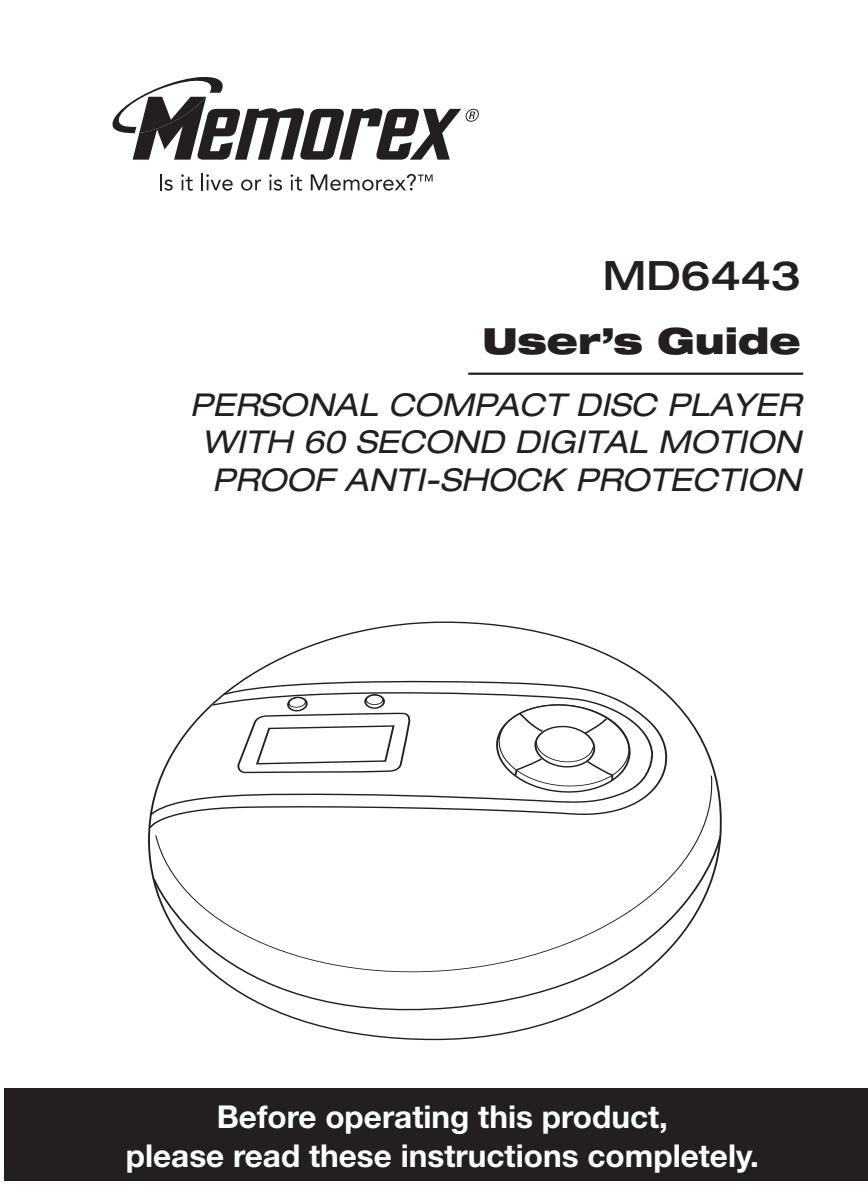
<style>
.page{position:relative;width:868px;height:1187px;background:#fff}
.page>*{position:absolute;margin:0;border:0;box-sizing:border-box;transform-origin:0 0}
.t1{font:500 expanded 40.5px "Helvetica Neue";color:#231f20}
.t2{font:900 expanded 36px "Helvetica Neue";color:#231f20}
.t3{font:italic expanded 31.5px/37.8px "Helvetica Neue";color:#231f20;text-align:right}
.t4{font:700 31.5px/38.2px "Helvetica Neue";color:#fff;text-align:center}
</style>
<div class="page">
<svg style="left:113px;top:77px;width:365px;height:83px"></svg>
<svg style="left:160px;top:174px;width:13px;height:16px"></svg>
<svg style="left:181px;top:174px;width:12px;height:16px"></svg>
<svg style="left:201px;top:173px;width:32px;height:17px"></svg>
<svg style="left:241px;top:179px;width:20px;height:11px"></svg>
<svg style="left:269px;top:174px;width:13px;height:16px"></svg>
<svg style="left:290px;top:174px;width:12px;height:16px"></svg>
<svg style="left:311px;top:174px;width:121px;height:16px"></svg>
<div style="left:4px;top:1087px;width:863px;height:93px;background:#231f20"></div>
<svg style="left:148px;top:621px;width:573px;height:419px"></svg>
<svg style="left:152px;top:835px;width:569px;height:192px"></svg>
<svg style="left:148px;top:676px;width:539px;height:153px"></svg>
<svg style="left:148px;top:684px;width:506px;height:132px"></svg>
<svg style="left:495px;top:702px;width:136px;height:72px"></svg>
<div style="left:364px;top:694px;width:21px;height:15px;border:2px solid #231f20;border-radius:50%"></div>
<div style="left:366px;top:694px;width:17px;height:11px;border:1px solid #231f20;border-radius:50%"></div>
<svg style="left:236px;top:696px;width:175px;height:77px"></svg>
<svg style="left:155px;top:774px;width:563px;height:208px"></svg>
<hr style="left:468px;top:372px;width:335px;height:3px;background:#231f20">
<p class="t1" style="left:602px;top:261px;width:199px">MD6443</p>
<p class="t2" style="left:482px;top:327px;width:319px">User’s Guide</p>
<p class="t3" style="left:190px;top:388px;width:612px">PERSONAL COMPACT DISC PLAYER<br>WITH 60 SECOND DIGITAL MOTION<br>PROOF ANTI-SHOCK PROTECTION</p>
<p class="t4" style="left:126px;top:1097px;width:634px">Before operating this product,<br>please read these instructions completely.</p>
</div>
